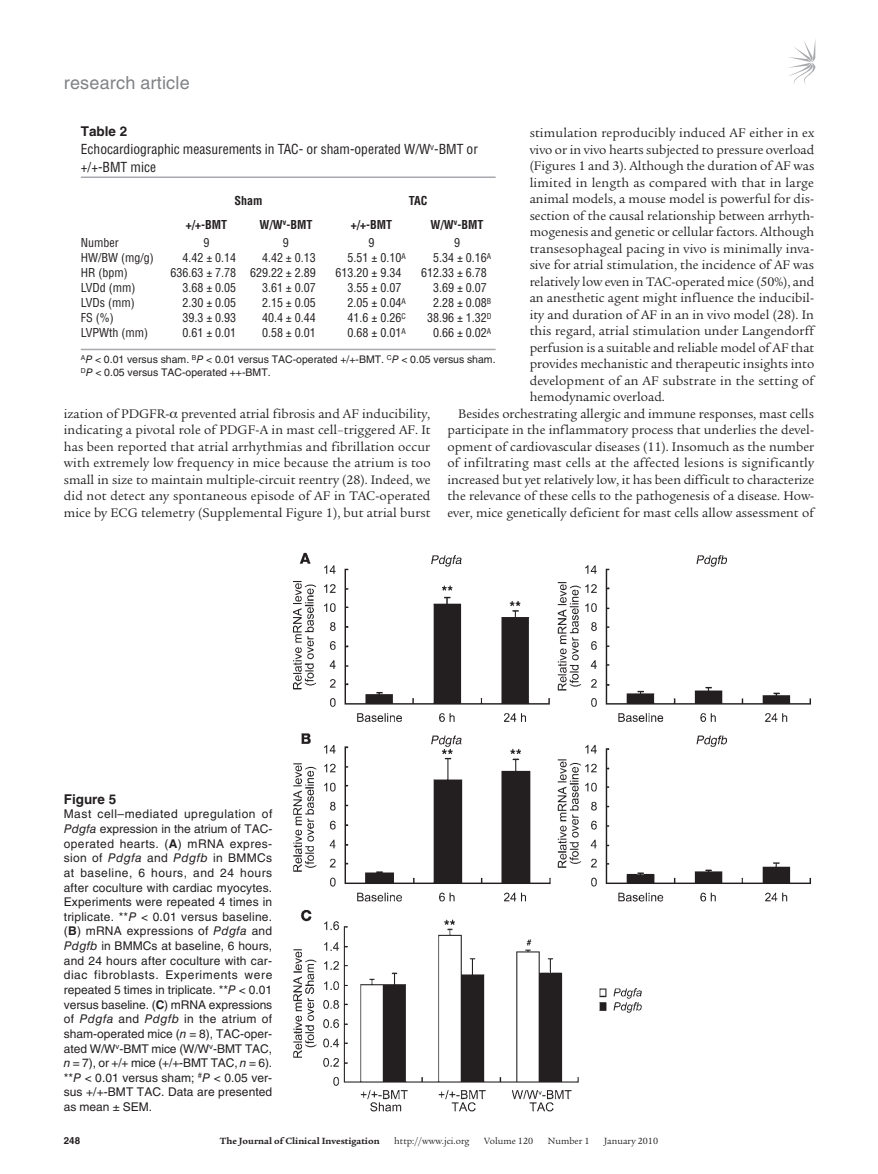
<style>
.page{position:relative;width:878px;height:1174px;background:#fff}
.page>*{position:absolute;margin:0;border:0;box-sizing:border-box;transform-origin:0 0}
.t1{font:18px "Helvetica LT Std";letter-spacing:.01em;color:#808285}
.t2{font:13.5px/16.5px "Legacy Serif Std";color:#231f20;text-align:justify}
.t3{font:condensed 13.5px/18px "Helvetica LT Std";color:#231f20}
.t4{font:700 13.5px "Helvetica LT Std";color:#231f20}
.t5{font:12px/14.7px "Helvetica LT Std";letter-spacing:.005em;color:#231f20;text-align:justify}
.t6{font:condensed 12px "Helvetica LT Std";color:#231f20}
.t7{font:700 condensed 12px "Helvetica LT Std";color:#231f20}
.t8{font:10.5px/13.2px "Helvetica LT Std";color:#231f20}
.t9{font:9.75px "Legacy Serif Std";color:#231f20}
.t10{font:700 9.75px "Legacy Serif Std";color:#231f20}
.t11{font:700 9.75px "Helvetica LT Std";color:#231f20}
.s1{font-weight:700;font-stretch:normal}
.s2{font-style:italic}
.s3{font-weight:700}
</style>
<div class="page">
<svg style="left:789px;top:41px;width:26px;height:44px"></svg>
<hr style="left:81px;top:176px;width:414px;height:2px;background:#a8a9ad">
<hr style="left:81px;top:349px;width:414px;height:1px;background:#a8a9ad">
<img style="left:293px;top:552px;width:518px;height:560px">
<h1 class="t1" style="left:64px;top:72px;width:127px">research article</h1>
<p class="t3" style="left:81px;top:122px;width:398px"><span class="s1">Table 2<br></span>Echocardiographic measurements in TAC- or sham-operated W/W<sup>v</sup>-BMT or +/+-BMT mice</p>
<p class="t7" style="left:234px;top:193px;width:30px">Sham</p>
<p class="t7" style="left:408px;top:193px;width:20px">TAC</p>
<p class="t7" style="left:186px;top:217px;width:43px">+/+-BMT</p>
<p class="t7" style="left:259px;top:217px;width:54px">W/W<sup>v</sup>-BMT</p>
<p class="t7" style="left:351px;top:217px;width:43px">+/+-BMT</p>
<p class="t7" style="left:430px;top:217px;width:54px">W/W<sup>v</sup>-BMT</p>
<p class="t6" style="left:81px;top:235px;width:39px">Number</p>
<p class="t6" style="left:203px;top:235px;width:7px">9</p>
<p class="t6" style="left:283px;top:235px;width:7px">9</p>
<p class="t6" style="left:368px;top:235px;width:7px">9</p>
<p class="t6" style="left:454px;top:235px;width:7px">9</p>
<p class="t6" style="left:81px;top:250px;width:74px">HW/BW (mg/g)</p>
<p class="t6" style="left:182px;top:250px;width:55px">4.42 ± 0.14</p>
<p class="t6" style="left:262px;top:250px;width:55px">4.42 ± 0.13</p>
<p class="t6" style="left:347px;top:250px;width:60px">5.51 ± 0.10<sup>A</sup></p>
<p class="t6" style="left:433px;top:250px;width:60px">5.34 ± 0.16<sup>A</sup></p>
<p class="t6" style="left:81px;top:265px;width:48px">HR (bpm)</p>
<p class="t6" style="left:170px;top:265px;width:147px">636.63 ± 7.78 629.22 ± 2.89</p>
<p class="t6" style="left:335px;top:265px;width:67px">613.20 ± 9.34</p>
<p class="t6" style="left:421px;top:265px;width:67px">612.33 ± 6.78</p>
<p class="t6" style="left:81px;top:280px;width:56px">LVDd (mm)</p>
<p class="t6" style="left:182px;top:280px;width:55px">3.68 ± 0.05</p>
<p class="t6" style="left:262px;top:280px;width:55px">3.61 ± 0.07</p>
<p class="t6" style="left:347px;top:280px;width:55px">3.55 ± 0.07</p>
<p class="t6" style="left:433px;top:280px;width:55px">3.69 ± 0.07</p>
<p class="t6" style="left:81px;top:295px;width:56px">LVDs (mm)</p>
<p class="t6" style="left:182px;top:295px;width:55px">2.30 ± 0.05</p>
<p class="t6" style="left:262px;top:295px;width:55px">2.15 ± 0.05</p>
<p class="t6" style="left:347px;top:295px;width:60px">2.05 ± 0.04<sup>A</sup></p>
<p class="t6" style="left:433px;top:295px;width:60px">2.28 ± 0.08<sup>B</sup></p>
<p class="t6" style="left:81px;top:310px;width:34px">FS (%)</p>
<p class="t6" style="left:182px;top:310px;width:55px">39.3 ± 0.93</p>
<p class="t6" style="left:262px;top:310px;width:55px">40.4 ± 0.44</p>
<p class="t6" style="left:347px;top:310px;width:60px">41.6 ± 0.26<sup>C</sup></p>
<p class="t6" style="left:427px;top:310px;width:66px">38.96 ± 1.32<sup>D</sup></p>
<p class="t6" style="left:81px;top:325px;width:69px">LVPWth (mm)</p>
<p class="t6" style="left:182px;top:325px;width:55px">0.61 ± 0.01</p>
<p class="t6" style="left:262px;top:325px;width:55px">0.58 ± 0.01</p>
<p class="t6" style="left:347px;top:325px;width:60px">0.68 ± 0.01<sup>A</sup></p>
<p class="t6" style="left:433px;top:325px;width:60px">0.66 ± 0.02<sup>A</sup></p>
<p class="t8" style="left:81px;top:353px;width:416px"><sup>A</sup><span class="s2">P</span> &lt; 0.01 versus sham. <sup>B</sup><span class="s2">P</span> &lt; 0.01 versus TAC-operated +/+-BMT. <sup>C</sup><span class="s2">P</span> &lt; 0.05 versus sham.<br><sup>D</sup><span class="s2">P</span> &lt; 0.05 versus TAC-operated ++-BMT.</p>
<p class="t2" style="left:529px;top:125px;width:286px">stimulation reproducibly induced AF either in ex</p>
<p class="t2" style="left:529px;top:141px;width:286px">vivo or in vivo hearts subjected to pressure overload</p>
<p class="t2" style="left:529px;top:158px;width:286px">(Figures 1 and 3). Although the duration of AF was</p>
<p class="t2" style="left:529px;top:174px;width:286px">limited in length as compared with that in large</p>
<p class="t2" style="left:529px;top:191px;width:286px">animal models, a mouse model is powerful for dis-</p>
<p class="t2" style="left:529px;top:207px;width:286px">section of the causal relationship between arrhyth-</p>
<p class="t2" style="left:529px;top:224px;width:286px">mogenesis and genetic or cellular factors. Although</p>
<p class="t2" style="left:529px;top:240px;width:286px">transesophageal pacing in vivo is minimally inva-</p>
<p class="t2" style="left:529px;top:257px;width:286px">sive for atrial stimulation, the incidence of AF was</p>
<p class="t2" style="left:529px;top:273px;width:286px">relatively low even in TAC-operated mice (50%), and</p>
<p class="t2" style="left:529px;top:290px;width:286px">an anesthetic agent might influence the inducibil-</p>
<p class="t2" style="left:529px;top:306px;width:286px">ity and duration of AF in an in vivo model (28). In</p>
<p class="t2" style="left:529px;top:323px;width:286px">this regard, atrial stimulation under Langendorff</p>
<p class="t2" style="left:529px;top:339px;width:286px">perfusion is a suitable and reliable model of AF that</p>
<p class="t2" style="left:529px;top:356px;width:286px">provides mechanistic and therapeutic insights into</p>
<p class="t2" style="left:529px;top:372px;width:286px">development of an AF substrate in the setting of</p>
<p class="t2" style="left:529px;top:389px;width:137px">hemodynamic overload.</p>
<p class="t2" style="left:458px;top:405px;width:357px">Besides orchestrating allergic and immune responses, mast cells</p>
<p class="t2" style="left:447px;top:422px;width:368px">participate in the inflammatory process that underlies the devel-</p>
<p class="t2" style="left:447px;top:438px;width:368px">opment of cardiovascular diseases (11). Insomuch as the number</p>
<p class="t2" style="left:447px;top:455px;width:368px">of infiltrating mast cells at the affected lesions is significantly</p>
<p class="t2" style="left:447px;top:471px;width:368px">increased but yet relatively low, it has been difficult to characterize</p>
<p class="t2" style="left:447px;top:488px;width:368px">the relevance of these cells to the pathogenesis of a disease. How-</p>
<p class="t2" style="left:447px;top:504px;width:368px">ever, mice genetically deficient for mast cells allow assessment of</p>
<p class="t2" style="left:64px;top:405px;width:368px">ization of PDGFR- prevented atrial fibrosis and AF inducibility, indicating a pivotal role of PDGF-A in mast cell–triggered AF. It has been reported that atrial arrhythmias and fibrillation occur with extremely low frequency in mice because the atrium is too small in size to maintain multiple-circuit reentry (28). Indeed, we did not detect any spontaneous episode of AF in TAC-operated mice by ECG telemetry (Supplemental Figure 1), but atrial burst</p>
<p class="t4" style="left:64px;top:791px;width:54px">Figure 5</p>
<p class="t5" style="left:64px;top:807px;width:210px">Mast cell–mediated upregulation of <span class="s2">Pdgfa</span> expression in the atrium of TAC&shy;operated hearts. (<span class="s3">A</span>) mRNA expres&shy;sion of <span class="s2">Pdgfa</span> and <span class="s2">Pdgfb</span> in BMMCs at baseline, 6 hours, and 24 hours after coculture with cardiac myocytes.<br>Experiments were repeated 4 times in triplicate. **<span class="s2">P</span> &lt; 0.01 versus baseline. (<span class="s3">B</span>) mRNA expressions of <span class="s2">Pdgfa</span> and <span class="s2">Pdgfb</span> in BMMCs at baseline, 6 hours, and 24 hours after coculture with car&shy;diac fibroblasts. Experiments were repeated 5 times in triplicate. **<span class="s2">P</span> &lt; 0.01 versus baseline. (<span class="s3">C</span>) mRNA expressions of <span class="s2">Pdgfa</span> and <span class="s2">Pdgfb</span> in the atrium of sham-operated mice (<span class="s2">n</span> = 8), TAC-oper&shy;ated W/W<sup>v</sup>-BMT mice (W/W<sup>v</sup>-BMT TAC, <span class="s2">n</span> = 7), or +/+ mice (+/+-BMT TAC, <span class="s2">n</span> = 6). **<span class="s2">P</span> &lt; 0.01 versus sham; <sup>#</sup><span class="s2">P</span> &lt; 0.05 ver&shy;sus +/+-BMT TAC. Data are presented as mean ± SEM.</p>
<p class="t11" style="left:64px;top:1134px;width:18px">248</p>
<p class="t10" style="left:220px;top:1135px;width:161px">The Journal of Clinical Investigation</p>
<p class="t9" style="left:394px;top:1135px;width:77px">http://www.jci.org</p>
<p class="t9" style="left:484px;top:1135px;width:50px">Volume 120</p>
<p class="t9" style="left:548px;top:1135px;width:43px">Number 1</p>
<p class="t9" style="left:604px;top:1135px;width:55px">January 2010</p>
</div>
